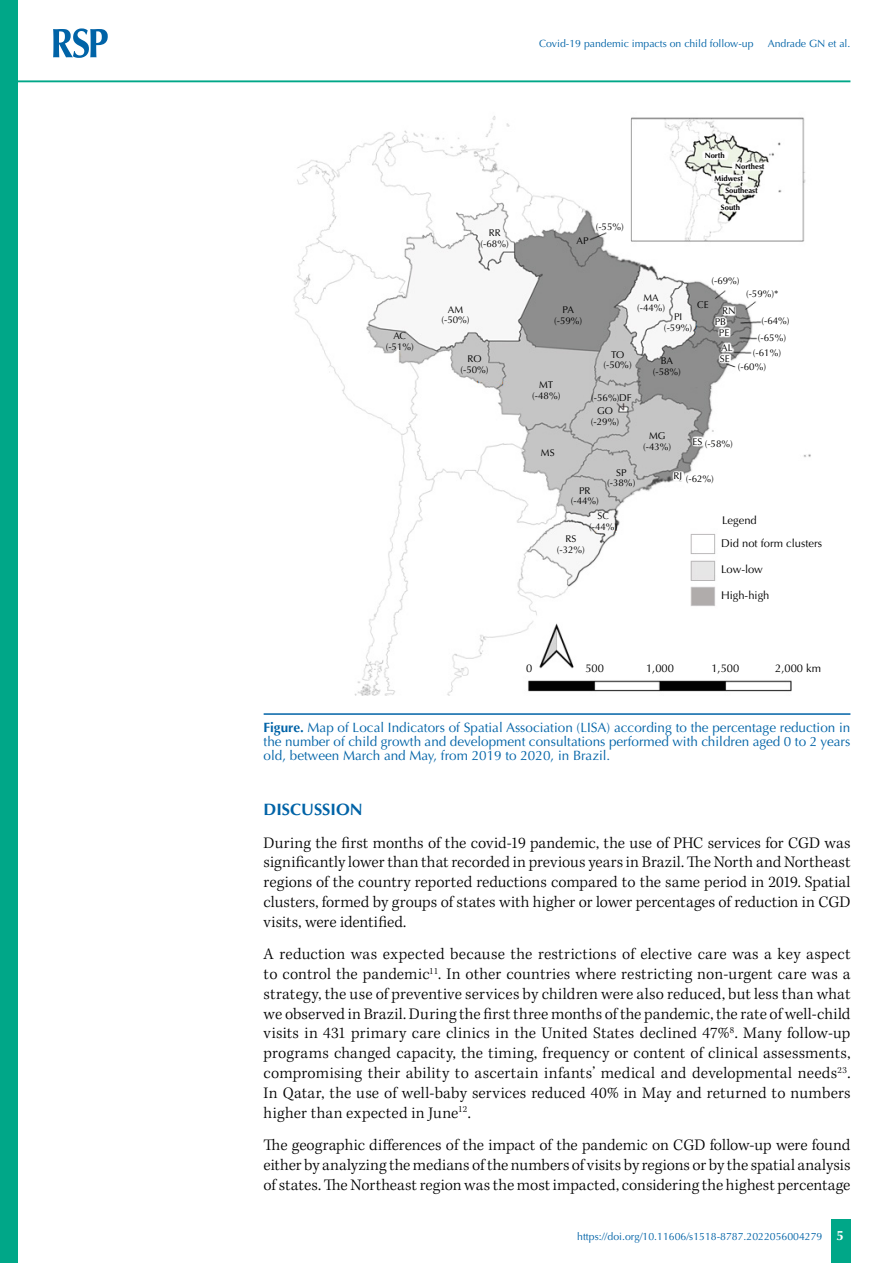
<style>
.page{position:relative;width:893px;height:1263px;background:#fff}
.page>*{position:absolute;margin:0;border:0;box-sizing:border-box;transform-origin:0 0}
.t1{font:300 16.5px/19.8px "Kepler Std";letter-spacing:.005em;color:#000;text-align:justify}
.t2{font:700 16.5px "Optima LT Std";color:#0063a7}
.t3{font:13.5px/14.2px "Optima LT Std";color:#0063a7;text-align:justify}
.t4{font:700 13.5px "Optima LT Std";color:#fff}
.t5{font:11.1px/23.1px "Optima";color:#000}
.t6{font:10.5px "Optima LT Std";color:#0063a7}
.t7{font:9.75px/10.5px "Optima";color:#000;text-align:center}
.t8{font:700 7.65px "Optima";color:#000}
.s1{font-weight:700}
</style>
<div class="page">
<div style="left:831px;top:1220px;width:20px;height:43px;background:#00a788"></div>
<div style="left:0;top:0;width:18px;height:1263px;background:#00a788"></div>
<svg style="left:53px;top:28px;width:55px;height:30px"></svg>
<hr style="left:18px;top:80px;width:832px;height:2px;background:#00a788">
<hr style="left:264px;top:713px;width:586px;height:2px;background:#0063a7">
<img style="left:293px;top:116px;width:518px;height:580px">
<p class="t6" style="left:539px;top:37px;width:216px">Covid-19 pandemic impacts on child follow-up</p>
<p class="t6" style="left:768px;top:37px;width:84px">Andrade GN et al.</p>
<p class="t8" style="left:705px;top:151px;width:22px">North</p>
<p class="t8" style="left:735px;top:162px;width:31px">Northest</p>
<p class="t8" style="left:725px;top:186px;width:34px">Southeast</p>
<p class="t8" style="left:714px;top:174px;width:30px">Midwest</p>
<p class="t7" style="left:386px;top:331px;width:30px">AC (-51%)</p>
<p class="t7" style="left:481px;top:228px;width:30px">RR (-68%)</p>
<p class="t7" style="left:441px;top:304px;width:30px">AM (-50%)</p>
<p class="t7" style="left:460px;top:354px;width:30px">RO (-50%)</p>
<p class="t7" style="left:596px;top:222px;width:30px">(-55%)</p>
<p class="t7" style="left:577px;top:236px;width:13px">AP</p>
<p class="t8" style="left:721px;top:203px;width:21px">South</p>
<p class="t7" style="left:711px;top:275px;width:30px">(-69%)</p>
<p class="t7" style="left:554px;top:305px;width:30px">PA (-59%)</p>
<p class="t7" style="left:532px;top:380px;width:30px">MT (-48%)</p>
<p class="t7" style="left:746px;top:289px;width:34px">(-59%)*</p>
<p class="t7" style="left:637px;top:292px;width:30px">MA (-44%)</p>
<p class="t7" style="left:697px;top:300px;width:13px">CE</p>
<p class="t7" style="left:722px;top:306px;width:15px">RN</p>
<p class="t7" style="left:715px;top:317px;width:13px">PB</p>
<p class="t7" style="left:719px;top:327px;width:12px">PE</p>
<p class="t7" style="left:720px;top:342px;width:14px;line-height:11.2px;text-align:left">AL<br>SE</p>
<p class="t7" style="left:664px;top:312px;width:30px">PI (-59%)</p>
<p class="t7" style="left:758px;top:312px;width:33px;line-height:17.7px">(-64%) (-65%)</p>
<p class="t7" style="left:738px;top:346px;width:45px;line-height:14px;text-align:left;text-indent:15px">(-61%) (-60%)</p>
<p class="t7" style="left:603px;top:349px;width:30px">TO (-50%)</p>
<p class="t7" style="left:653px;top:356px;width:30px">BA (-58%)</p>
<p class="t7" style="left:591px;top:392px;width:42px">(-56%)DF</p>
<p class="t7" style="left:591px;top:406px;width:30px">GO (-29%)</p>
<p class="t7" style="left:541px;top:447px;width:15px">MS</p>
<p class="t7" style="left:607px;top:467px;width:30px">SP (-38%)</p>
<p class="t7" style="left:571px;top:485px;width:30px">PR (-44%)</p>
<p class="t7" style="left:589px;top:511px;width:30px">SC (-44%)</p>
<p class="t7" style="left:557px;top:534px;width:30px">RS (-32%)</p>
<p class="t7" style="left:643px;top:431px;width:30px">MG (-43%)</p>
<p class="t7" style="left:693px;top:436px;width:11px">ES</p>
<p class="t7" style="left:705px;top:438px;width:30px">(-58%)</p>
<p class="t7" style="left:686px;top:473px;width:30px">(-62%)</p>
<p class="t7" style="left:674px;top:471px;width:10px">RJ</p>
<p class="t5" style="left:721px;top:509px;width:103px">Legend<br>Did not form clusters</p>
<p class="t5" style="left:721px;top:558px;width:43px">Low-low</p>
<p class="t5" style="left:721px;top:584px;width:50px">High-high</p>
<p class="t5" style="left:526px;top:657px;width:8px">0</p>
<p class="t5" style="left:585px;top:657px;width:20px">500</p>
<p class="t5" style="left:646px;top:657px;width:29px">1,000</p>
<p class="t5" style="left:711px;top:657px;width:29px">1,500</p>
<p class="t5" style="left:775px;top:657px;width:47px">2,000 km</p>
<p class="t3" style="left:264px;top:720px;width:588px"><span class="s1">Figure.</span> Map of Local Indicators of Spatial Association (LISA) according to the percentage reduction in the number of child growth and development consultations performed with children aged 0 to 2 years old, between March and May, from 2019 to 2020, in Brazil.</p>
<p class="t2" style="left:264px;top:800px;width:100px">DISCUSSION</p>
<p class="t1" style="left:264px;top:833px;width:588px">During the first months of the covid-19 pandemic, the use of PHC services for CGD was significantly lower than that recorded in previous years in Brazil. The North and Northeast regions of the country reported reductions compared to the same period in 2019. Spatial clusters, formed by groups of states with higher or lower percentages of reduction in CGD visits, were identified.</p>
<p class="t1" style="left:264px;top:945px;width:588px">A reduction was expected because the restrictions of elective care was a key aspect to control the pandemic<sup>11</sup>. In other countries where restricting non-urgent care was a strategy, the use of preventive services by children were also reduced, but less than what we observed in Brazil. During the first three months of the pandemic, the rate of well-child visits in 431 primary care clinics in the United States declined 47%<sup>8</sup>. Many follow-up programs changed capacity, the timing, frequency or content of clinical assessments, compromising their ability to ascertain infants’ medical and developmental needs<sup>23</sup>.<br>In Qatar, the use of well-baby services reduced 40% in May and returned to numbers higher than expected in June<sup>12</sup>.</p>
<p class="t1" style="left:264px;top:1136px;width:588px">The geographic differences of the impact of the pandemic on CGD follow-up were found either by analyzing the medians of the numbers of visits by regions or by the spatial analysis of states. The Northeast region was the most impacted, considering the highest percentage</p>
<p class="t6" style="left:577px;top:1230px;width:247px">https://doi.org/10.11606/s1518-8787.2022056004279</p>
<p class="t4" style="left:836px;top:1228px;width:9px">5</p>
</div>
